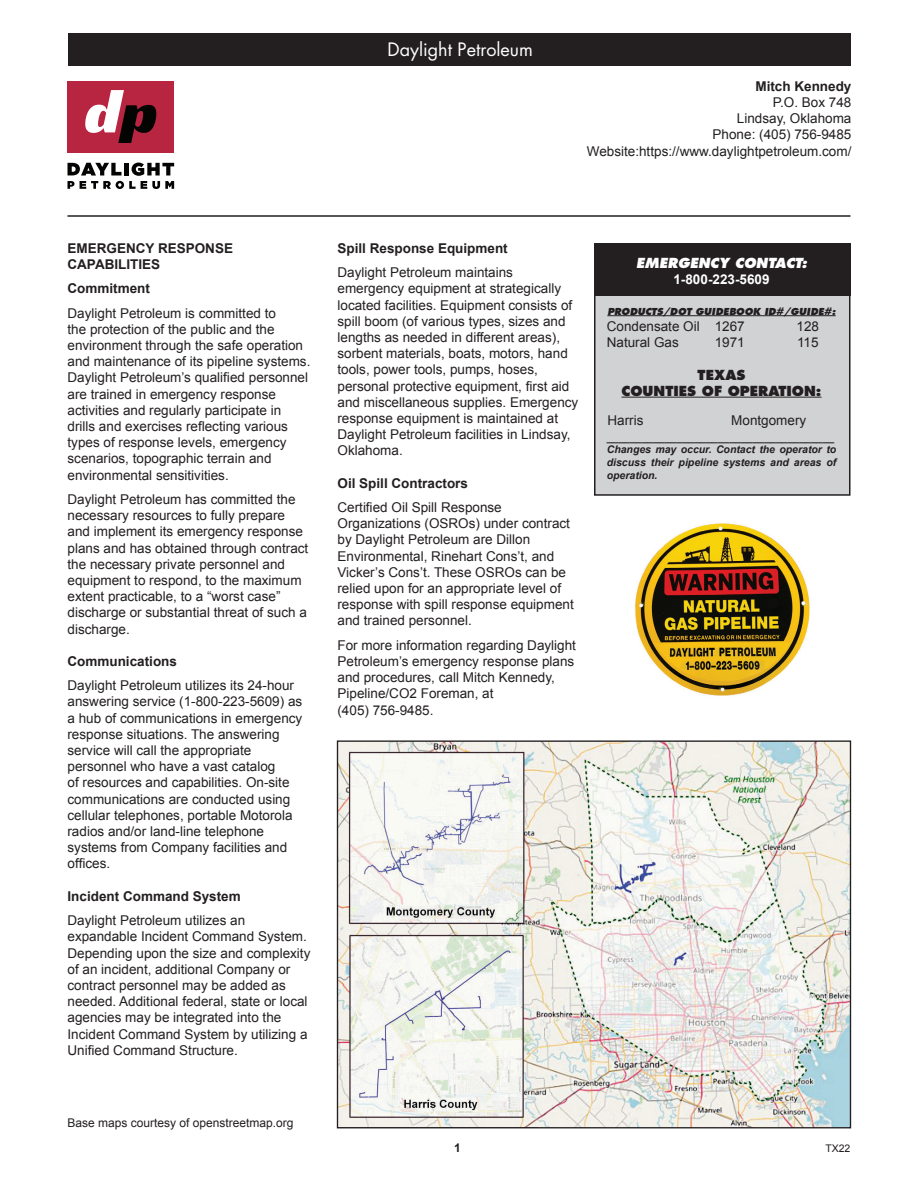
<style>
.page{position:relative;width:918px;height:1188px;background:#fff}
.page>*{position:absolute;margin:0;border:0;box-sizing:border-box;transform-origin:0 0}
.t1{font:18px "Futura";color:#fff}
.t2{font:13.5px/16.2px "Arial";color:#231f20}
.t3{font:700 13.5px/16.2px "Arial";color:#231f20}
.t4{font:800 13.5px "Futura";color:#231f20}
.t5{font:italic 800 13.5px "Futura";color:#fff}
.t6{font:700 13.5px "Arial";color:#fff}
.t7{font:12px "Arial";color:#231f20}
.t8{font:700 12px "Arial";color:#231f20}
.t9{font:italic 700 10.5px/12.6px "Arial";color:#231f20;text-align:justify}
.t10{font:10.5px "Arial";color:#231f20}
.t11{font:italic 800 9.3px "Futura";color:#231f20}
</style>
<div class="page">
<hr style="left:68px;top:215px;width:782px;height:2px;background:#231f20">
<div style="left:595px;top:244px;width:255px;height:251px;background:#d1d2d4"></div>
<div style="left:594px;top:243px;width:256px;height:253px;border:2px solid #231f20"></div>
<div style="left:594px;top:244px;width:256px;height:52px;background:#231f20"></div>
<hr style="left:607px;top:315px;width:229px;height:1px;background:#231f20">
<hr style="left:622px;top:397px;width:200px;height:1px;background:#231f20">
<div style="left:68px;top:81px;width:106px;height:71px;background:#b72541"></div>
<svg style="left:85px;top:90px;width:71px;height:53px"></svg>
<svg style="left:68px;top:163px;width:106px;height:26px"></svg>
<img style="left:635px;top:523px;width:175px;height:173px">
<div style="left:68px;top:34px;width:783px;height:32px;background:#231f20"></div>
<img style="left:339px;top:742px;width:510px;height:384px">
<p class="t1" style="left:387px;top:38px;width:147px">Daylight Petroleum</p>
<p class="t3" style="left:755px;top:78px;width:98px">Mitch Kennedy</p>
<p class="t2" style="left:773px;top:94px;width:80px">P.O. Box 748</p>
<p class="t2" style="left:737px;top:111px;width:116px">Lindsay, Oklahoma</p>
<p class="t2" style="left:713px;top:127px;width:140px">Phone: (405) 756-9485</p>
<p class="t2" style="left:587px;top:143px;width:266px">Website:https://www.daylightpetroleum.com/</p>
<p class="t3" style="left:68px;top:240px;width:167px">EMERGENCY RESPONSE<br>CAPABILITIES</p>
<p class="t3" style="left:68px;top:281px;width:84px">Commitment</p>
<p class="t2" style="left:68px;top:305px;width:245px">Daylight Petroleum is committed to<br>the protection of the public and the environment through the safe operation and maintenance of its pipeline systems.<br>Daylight Petroleum’s qualified personnel are trained in emergency response activities and regularly participate in drills and exercises reflecting various types of response levels, emergency scenarios, topographic terrain and environmental sensitivities.</p>
<p class="t2" style="left:68px;top:491px;width:242px">Daylight Petroleum has committed the necessary resources to fully prepare and implement its emergency response plans and has obtained through contract the necessary private personnel and equipment to respond, to the maximum extent practicable, to a “worst case” discharge or substantial threat of such a discharge.</p>
<p class="t3" style="left:68px;top:654px;width:111px">Communications</p>
<p class="t2" style="left:68px;top:678px;width:236px">Daylight Petroleum utilizes its 24-hour answering service (1-800-223-5609) as a hub of communications in emergency response situations. The answering service will call the appropriate personnel who have a vast catalog<br>of resources and capabilities. On-site communications are conducted using cellular telephones, portable Motorola radios and/or land-line telephone systems from Company facilities and offices.</p>
<p class="t3" style="left:68px;top:888px;width:175px">Incident Command System</p>
<p class="t2" style="left:68px;top:912px;width:244px">Daylight Petroleum utilizes an expandable Incident Command System.<br>Depending upon the size and complexity of an incident, additional Company or contract personnel may be added as needed. Additional federal, state or local agencies may be integrated into the Incident Command System by utilizing a Unified Command Structure.</p>
<p class="t7" style="left:68px;top:1115px;width:228px">Base maps courtesy of openstreetmap.org</p>
<p class="t3" style="left:338px;top:240px;width:172px">Spill Response Equipment</p>
<p class="t2" style="left:338px;top:264px;width:242px">Daylight Petroleum maintains emergency equipment at strategically located facilities. Equipment consists of spill boom (of various types, sizes and lengths as needed in different areas), sorbent materials, boats, motors, hand tools, power tools, pumps, hoses, personal protective equipment, first aid and miscellaneous supplies. Emergency response equipment is maintained at Daylight Petroleum facilities in Lindsay, Oklahoma.</p>
<p class="t3" style="left:338px;top:475px;width:132px">Oil Spill Contractors</p>
<p class="t2" style="left:338px;top:499px;width:238px">Certified Oil Spill Response Organizations (OSROs) under contract by Daylight Petroleum are Dillon Environmental, Rinehart Cons’t, and Vicker’s Cons’t. These OSROs can be relied upon for an appropriate level of response with spill response equipment and trained personnel.</p>
<p class="t2" style="left:338px;top:637px;width:240px">For more information regarding Daylight<br>Petroleum’s emergency response plans and procedures, call Mitch Kennedy,<br>Pipeline/CO2 Foreman, at<br>(405) 756-9485.</p>
<p class="t5" style="left:636px;top:254px;width:172px">EMERGENCY CONTACT:</p>
<p class="t6" style="left:673px;top:271px;width:98px">1-800-223-5609</p>
<p class="t11" style="left:607px;top:305px;width:230px">PRODUCTS/DOT GUIDEBOOK ID#/GUIDE#:</p>
<p class="t2" style="left:607px;top:318px;width:140px">Condensate Oil 1267</p>
<p class="t2" style="left:797px;top:318px;width:24px">128</p>
<p class="t2" style="left:607px;top:334px;width:74px">Natural Gas</p>
<p class="t2" style="left:715px;top:334px;width:32px">1971</p>
<p class="t2" style="left:797px;top:334px;width:23px">115</p>
<p class="t4" style="left:698px;top:366px;width:49px">TEXAS</p>
<p class="t4" style="left:622px;top:382px;width:202px">COUNTIES OF OPERATION:</p>
<p class="t2" style="left:608px;top:412px;width:37px">Harris</p>
<p class="t2" style="left:731px;top:412px;width:77px">Montgomery</p>
<p class="t9" style="left:607px;top:431px;width:229px">_______________________________________</p>
<p class="t9" style="left:607px;top:444px;width:231px">Changes may occur. Contact the operator to discuss their pipeline systems and areas of operation.</p>
<p class="t8" style="left:454px;top:1140px;width:8px">1</p>
<p class="t10" style="left:825px;top:1141px;width:27px">TX22</p>
</div>
